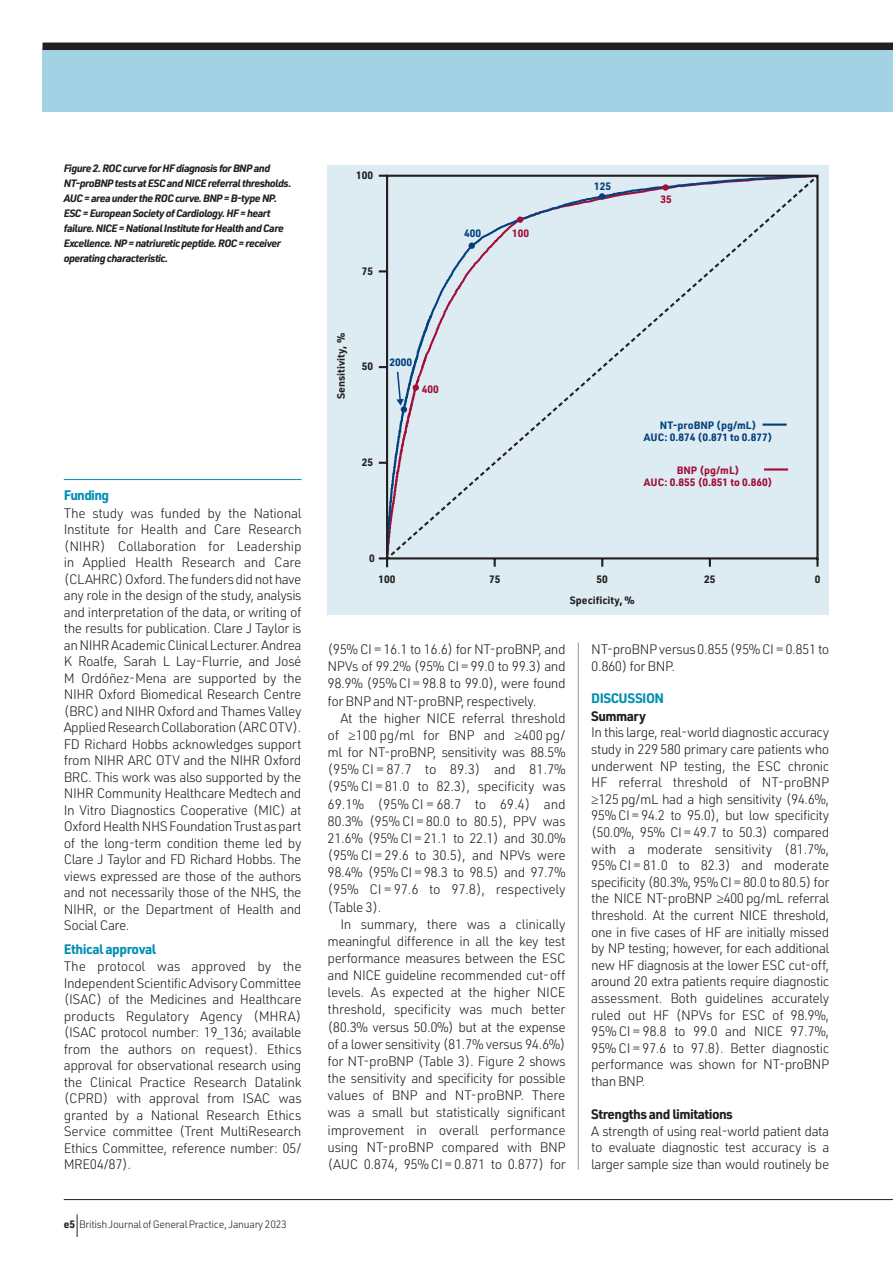
<style>
.page{position:relative;width:893px;height:1263px;background:#fff}
.page>*{position:absolute;margin:0;border:0;box-sizing:border-box;transform-origin:0 0}
.t1{font:300 13.5px/16.5px "URWDIN";letter-spacing:-.035em;color:#231f20;text-align:justify}
.t2{font:700 13.5px "URWDIN";letter-spacing:-.035em;color:#008fb3}
.t3{font:700 13.5px "URWDIN";letter-spacing:-.04em;color:#231f20}
.t4{font:italic 700 10.5px/15px "URWDIN";letter-spacing:-.05em;color:#231f20}
.t5{font:700 10.5px/12.6px "URWDIN";color:#04407d;text-align:center}
.t6{font:700 10.5px/20.5px "URWDIN";color:#231f20;text-align:center}
.t7{font:300 10.5px "URWDIN";letter-spacing:-.025em;color:#231f20}
.t8{font:700 10.5px/12.6px "URWDIN";color:#a30e37;text-align:center}
.s1{font-weight:700}
.s2{font-family:"Helvetica"}
</style>
<div class="page">
<div style="left:43px;top:48px;width:850px;height:64px;background:#a2d2e3"></div>
<div style="left:43px;top:43px;width:850px;height:7px;background:#231f20"></div>
<hr style="left:578px;top:642px;width:1px;height:527px;background:#939598">
<div style="left:327px;top:165px;width:502px;height:450px;background:#ddecf3"></div>
<svg style="left:378px;top:174px;width:441px;height:394px"></svg>
<div style="left:517px;top:216px;width:6px;height:7px;background:#a30e37;border-radius:50%"></div>
<div style="left:599px;top:193px;width:6px;height:7px;background:#04407d;border-radius:50%"></div>
<svg style="left:384px;top:554px;width:8px;height:13px"></svg>
<hr style="left:763px;top:423px;width:24px;height:3px;background:#04407d">
<hr style="left:764px;top:468px;width:24px;height:3px;background:#a30e37">
<div style="left:401px;top:406px;width:6px;height:7px;background:#04407d;border-radius:50%"></div>
<div style="left:413px;top:384px;width:6px;height:7px;background:#a30e37;border-radius:50%"></div>
<div style="left:469px;top:242px;width:6px;height:7px;background:#04407d;border-radius:50%"></div>
<svg style="left:662px;top:184px;width:7px;height:7px"></svg>
<svg style="left:396px;top:370px;width:8px;height:36px"></svg>
<hr style="left:64px;top:479px;width:238px;height:1px;background:#008fb3">
<hr style="left:64px;top:1199px;width:829px;height:1px;background:#231f20">
<svg style="left:77px;top:1214px;width:1px;height:23px"></svg>
<p class="t4" style="left:64px;top:161px;width:229px">Figure 2. ROC curve for HF diagnosis for BNP and NT-proBNP tests at ESC and NICE referral thresholds.<br>AUC = area under the ROC curve. BNP = B-type NP.<br>ESC = European Society of Cardiology. HF = heart failure. NICE = National Institute for Health and Care Excellence. NP = natriuretic peptide. ROC = receiver operating characteristic.</p>
<p class="t6" style="left:356px;top:164px;width:19px">100</p>
<p class="t6" style="left:362px;top:260px;width:13px">75</p>
<p class="t6" style="left:330px;top:399px;width:67px;rotate:-90deg">Sensitivity, %</p>
<p class="t6" style="left:362px;top:356px;width:13px">50</p>
<p class="t5" style="left:389px;top:356px;width:24px">2000</p>
<p class="t8" style="left:422px;top:382px;width:19px">400</p>
<p class="t6" style="left:362px;top:451px;width:13px">25</p>
<p class="t5" style="left:464px;top:227px;width:19px">400</p>
<p class="t8" style="left:512px;top:226px;width:19px">100</p>
<p class="t5" style="left:594px;top:179px;width:19px">125</p>
<p class="t8" style="left:660px;top:192px;width:13px">35</p>
<p class="t5" style="left:644px;top:418px;width:130px">NT-proBNP (pg/mL)<br>AUC: 0.874 (0.871 to 0.877)</p>
<p class="t8" style="left:644px;top:463px;width:130px">BNP (pg/mL)<br>AUC: 0.855 (0.851 to 0.860)</p>
<p class="t2" style="left:64px;top:486px;width:47px">Funding</p>
<p class="t1" style="left:64px;top:504px;width:239px">The study was funded by the National Institute for Health and Care Research (NIHR) Collaboration for Leadership in Applied Health Research and Care (CLAHRC) Oxford. The funders did not have any role in the design of the study, analysis and interpretation of the data, or writing of the results for publication. Clare J Taylor is an NIHR Academic Clinical Lecturer. Andrea K Roalfe, Sarah L Lay-Flurrie, and José M Ordóñez-Mena are supported by the NIHR Oxford Biomedical Research Centre (BRC) and NIHR Oxford and Thames Valley Applied Research Collaboration (ARC OTV).<br>FD Richard Hobbs acknowledges support from NIHR ARC OTV and the NIHR Oxford BRC. This work was also supported by the NIHR Community Healthcare Medtech and In Vitro Diagnostics Cooperative (MIC) at Oxford Health NHS Foundation Trust as part of the long-term condition theme led by Clare J Taylor and FD Richard Hobbs. The views expressed are those of the authors and not necessarily those of the NHS, the NIHR, or the Department of Health and Social Care.</p>
<p class="t2" style="left:64px;top:939px;width:94px">Ethical approval</p>
<p class="t1" style="left:64px;top:958px;width:239px">The protocol was approved by the Independent Scientific Advisory Committee (ISAC) of the Medicines and Healthcare products Regulatory Agency (MHRA) (ISAC protocol number: 19_136; available from the authors on request). Ethics approval for observational research using the Clinical Practice Research Datalink (CPRD) with approval from ISAC was granted by a National Research Ethics Service committee (Trent MultiResearch Ethics Committee, reference number: 05/ MRE04/87).</p>
<p class="t7" style="left:64px;top:1217px;width:225px"><span class="s1">e5</span> BritishJournalofGeneralPractice, January 2023</p>
<p class="t6" style="left:369px;top:547px;width:7px">0</p>
<p class="t6" style="left:379px;top:568px;width:19px">100</p>
<p class="t6" style="left:489px;top:568px;width:13px">75</p>
<p class="t6" style="left:570px;top:568px;width:66px">50<br>Specificity, %</p>
<p class="t6" style="left:704px;top:568px;width:13px">25</p>
<p class="t6" style="left:815px;top:568px;width:7px">0</p>
<p class="t1" style="left:328px;top:640px;width:240px;line-height:17.1px">(95% CI = 16.1 to 16.6) for NT-proBNP, and NPVs of 99.2% (95% CI = 99.0 to 99.3) and 98.9% (95% CI = 98.8 to 99.0), were found for BNP and NT-proBNP, respectively.</p>
<p class="t1" style="left:328px;top:709px;width:240px;line-height:17.1px;text-indent:13px">At the higher NICE referral threshold of <span class="s2">≥</span>100 pg/ml for BNP and <span class="s2">≥</span>400 pg/ ml for NT-proBNP, sensitivity was 88.5% (95% CI = 87.7 to 89.3) and 81.7% (95% CI = 81.0 to 82.3), specificity was 69.1% (95% CI = 68.7 to 69.4) and 80.3% (95% CI = 80.0 to 80.5), PPV was 21.6% (95% CI = 21.1 to 22.1) and 30.0% (95% CI = 29.6 to 30.5), and NPVs were 98.4% (95% CI = 98.3 to 98.5) and 97.7% (95% CI = 97.6 to 97.8), respectively (Table 3).</p>
<p class="t1" style="left:328px;top:915px;width:240px;line-height:17.1px;text-indent:13px">In summary, there was a clinically meaningful difference in all the key test performance measures between the ESC and NICE guideline recommended cut- off levels. As expected at the higher NICE threshold, specificity was much better (80.3% versus 50.0%) but at the expense of a lower sensitivity (81.7% versus 94.6%) for NT-proBNP (Table 3). Figure 2 shows the sensitivity and specificity for possible values of BNP and NT-proBNP. There was a small but statistically significant improvement in overall performance using NT-proBNP compared with BNP (AUC 0.874, 95% CI = 0.871 to 0.877) for</p>
<p class="t1" style="left:591px;top:640px;width:240px">NT-proBNP versus 0.855 (95% CI = 0.851 to<br>0.860) for BNP.</p>
<p class="t2" style="left:591px;top:689px;width:74px">DISCUSSION</p>
<p class="t3" style="left:591px;top:706px;width:56px">Summary</p>
<p class="t1" style="left:591px;top:724px;width:240px">In this large, real-world diagnostic accuracy study in 229 580 primary care patients who underwent NP testing, the ESC chronic HF referral threshold of NT-proBNP <span class="s2">≥</span>125 pg/mL had a high sensitivity (94.6%, 95% CI = 94.2 to 95.0), but low specificity (50.0%, 95% CI = 49.7 to 50.3) compared with a moderate sensitivity (81.7%, 95% CI = 81.0 to 82.3) and moderate specificity (80.3%, 95% CI = 80.0 to 80.5) for the NICE NT-proBNP <span class="s2">≥</span>400 pg/mL referral threshold. At the current NICE threshold, one in five cases of HF are initially missed by NP testing; however, for each additional new HF diagnosis at the lower ESC cut-off, around 20 extra patients require diagnostic assessment. Both guidelines accurately ruled out HF (NPVs for ESC of 98.9%, 95% CI = 98.8 to 99.0 and NICE 97.7%, 95% CI = 97.6 to 97.8). Better diagnostic performance was shown for NT-proBNP than BNP.</p>
<p class="t3" style="left:591px;top:1105px;width:143px">Strengths and limitations</p>
<p class="t1" style="left:591px;top:1122px;width:240px">A strength of using real-world patient data to evaluate diagnostic test accuracy is a larger sample size than would routinely be</p>
</div>
